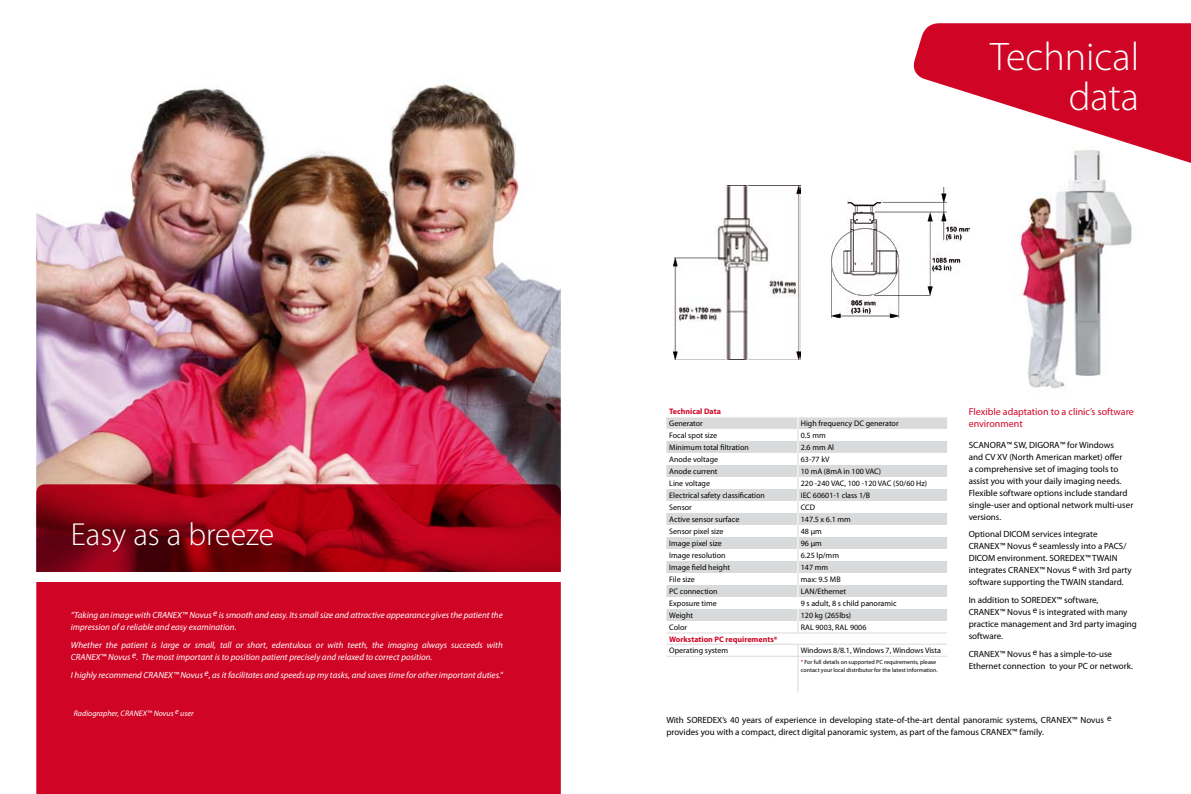
<style>
.page{position:relative;width:1191px;height:794px;background:#fff}
.page>*{position:absolute;margin:0;border:0;box-sizing:border-box;transform-origin:0 0}
.t1{font:300 40px/40px "Myriad Pro";color:#fff;text-align:right}
.t2{font:300 32px "Myriad Pro";color:#fff}
.t3{font:10px/12px "Myriad Pro";color:#d00525}
.t4{font:9px/12px "Myriad Pro";color:#000}
.t5{font:italic 9px/12px "Myriad Pro";color:#fff}
.t6{font:8px "Myriad Pro";color:#000}
.t7{font:700 8px "Myriad Pro";color:#d00525}
.t8{font:italic 8px "Myriad Pro";color:#fff}
.t9{font:6px/8px "Myriad Pro";color:#000}
.s1{color:#d00525}
</style>
<div class="page">
<img style="left:1020px;top:183px;width:112px;height:206px">
<svg style="left:913px;top:23px;width:278px;height:160px;fill:#d00525"></svg>
<img style="left:36px;top:84px;width:525px;height:400px">
<svg style="left:666px;top:609px;width:281px;height:24px"></svg>
<svg style="left:666px;top:417px;width:281px;height:180px"></svg>
<svg style="left:797px;top:609px;width:1px;height:24px"></svg>
<svg style="left:797px;top:645px;width:1px;height:47px"></svg>
<hr style="left:666px;top:644px;width:132px;height:1px;background:#d9dadb">
<hr style="left:798px;top:644px;width:149px;height:1px;background:#d9dadb">
<hr style="left:666px;top:656px;width:132px;height:1px;background:#d9dadb">
<hr style="left:798px;top:656px;width:149px;height:1px;background:#d9dadb">
<hr style="left:666px;top:633px;width:132px;height:1px;background:#d9dadb">
<hr style="left:798px;top:633px;width:149px;height:1px;background:#d9dadb">
<img style="left:673px;top:186px;width:127px;height:173px">
<img style="left:831px;top:187px;width:138px;height:130px">
<svg style="left:36px;top:484px;width:525px;height:310px;background:#bf041f"></svg>
<div style="left:23px;top:572px;width:560px;height:10px;background:#fff"></div>
<h2 class="t2" style="left:71px;top:517px;width:205px">Easy as a breeze</h2>
<p class="t5" style="left:71px;top:609px;width:433px">“Taking an image with CRANEX™ Novus e is smooth and easy. Its small size and attractive appearance gives the patient the impression of a reliable and easy examination.</p>
<p class="t5" style="left:71px;top:639px;width:433px">Whether the patient is large or small, tall or short, edentulous or with teeth, the imaging always succeeds with<br>CRANEX™ Novus e. The most important is to position patient precisely and relaxed to correct position.</p>
<p class="t5" style="left:71px;top:669px;width:433px">I highly recommend CRANEX™ Novus e, as it facilitates and speeds up my tasks, and saves time for other important duties.“</p>
<p class="t8" style="left:74px;top:708px;width:121px">Radiographer, CRANEX™ Novus e user</p>
<h1 class="t1" style="left:990px;top:37px;width:150px">Technical data</h1>
<p class="t7" style="left:669px;top:406px;width:53px">Technical Data</p>
<p class="t6" style="left:669px;top:418px;width:35px">Generator</p>
<p class="t6" style="left:801px;top:418px;width:99px">High frequency DC generator</p>
<p class="t6" style="left:669px;top:430px;width:49px">Focal spot size</p>
<p class="t6" style="left:801px;top:430px;width:26px">0.5 mm</p>
<p class="t6" style="left:669px;top:442px;width:81px">Minimum total filtration</p>
<p class="t6" style="left:801px;top:442px;width:35px">2.6 mm Al</p>
<p class="t6" style="left:669px;top:454px;width:50px">Anode voltage</p>
<p class="t6" style="left:801px;top:454px;width:30px">63-77 kV</p>
<p class="t6" style="left:669px;top:466px;width:50px">Anode current</p>
<p class="t6" style="left:801px;top:466px;width:82px">10 mA (8mA in 100 VAC)</p>
<p class="t6" style="left:669px;top:478px;width:42px">Line voltage</p>
<p class="t6" style="left:801px;top:478px;width:128px">220 -240 VAC, 100 -120 VAC (50/60 Hz)</p>
<p class="t6" style="left:669px;top:490px;width:97px">Electrical safety classification</p>
<p class="t6" style="left:801px;top:490px;width:71px">IEC 60601-1 class 1/B</p>
<p class="t6" style="left:669px;top:502px;width:24px">Sensor</p>
<p class="t6" style="left:801px;top:502px;width:16px">CCD</p>
<p class="t6" style="left:669px;top:514px;width:72px">Active sensor surface</p>
<p class="t6" style="left:801px;top:514px;width:52px">147.5 x 6.1 mm</p>
<p class="t6" style="left:669px;top:526px;width:56px">Sensor pixel size</p>
<p class="t6" style="left:801px;top:526px;width:22px">48 μm</p>
<p class="t6" style="left:669px;top:538px;width:54px">Image pixel size</p>
<p class="t6" style="left:801px;top:538px;width:22px">96 μm</p>
<p class="t6" style="left:669px;top:550px;width:58px">Image resolution</p>
<p class="t6" style="left:801px;top:550px;width:40px">6.25 lp/mm</p>
<p class="t6" style="left:669px;top:562px;width:62px">Image field height</p>
<p class="t6" style="left:801px;top:562px;width:29px">147 mm</p>
<p class="t6" style="left:669px;top:574px;width:27px">File size</p>
<p class="t6" style="left:801px;top:574px;width:41px">max: 9.5 MB</p>
<p class="t6" style="left:669px;top:586px;width:50px">PC connection</p>
<p class="t6" style="left:801px;top:586px;width:47px">LAN/Ethernet</p>
<p class="t6" style="left:669px;top:598px;width:49px">Exposure time</p>
<p class="t6" style="left:801px;top:598px;width:97px">9 s adult, 8 s child panoramic</p>
<p class="t6" style="left:669px;top:610px;width:25px">Weight</p>
<p class="t6" style="left:801px;top:610px;width:52px">120 kg (265lbs)</p>
<p class="t6" style="left:669px;top:622px;width:19px">Color</p>
<p class="t6" style="left:801px;top:622px;width:67px">RAL 9003, RAL 9006</p>
<p class="t7" style="left:669px;top:633px;width:110px">Workstation PC requirements*</p>
<p class="t6" style="left:669px;top:645px;width:60px">Operating system</p>
<p class="t6" style="left:801px;top:645px;width:142px">Windows 8/8.1, Windows 7, Windows Vista</p>
<p class="t9" style="left:801px;top:657px;width:138px"><span class="s1">*</span> For full details on supported PC requirements, please contact your local distributor for the latest information.</p>
<p class="t3" style="left:968px;top:405px;width:167px">Flexible adaptation to a clinic’s software environment</p>
<p class="t4" style="left:968px;top:438px;width:166px">SCANORA™ SW, DIGORA™ for Windows<br>and CV XV (North American market) offer<br>a comprehensive set of imaging tools to assist you with your daily imaging needs.<br>Flexible software options include standard single-user and optional network multi-user versions.</p>
<p class="t4" style="left:968px;top:528px;width:165px">Optional DICOM services integrate CRANEX™ Novus e seamlessly into a PACS/ DICOM environment. SOREDEX™ TWAIN integrates CRANEX™ Novus e with 3rd party software supporting the TWAIN standard.</p>
<p class="t4" style="left:968px;top:593px;width:170px">In addition to SOREDEX™ software,<br>CRANEX™ Novus e is integrated with many practice management and 3rd party imaging software.</p>
<p class="t4" style="left:968px;top:647px;width:166px">CRANEX™ Novus e has a simple-to-use<br>Ethernet connection to your PC or network.</p>
<p class="t4" style="left:666px;top:713px;width:447px">With SOREDEX’s 40 years of experience in developing state-of-the-art dental panoramic systems, CRANEX™ Novus e provides you with a compact, direct digital panoramic system, as part of the famous CRANEX™ family.</p>
</div>
